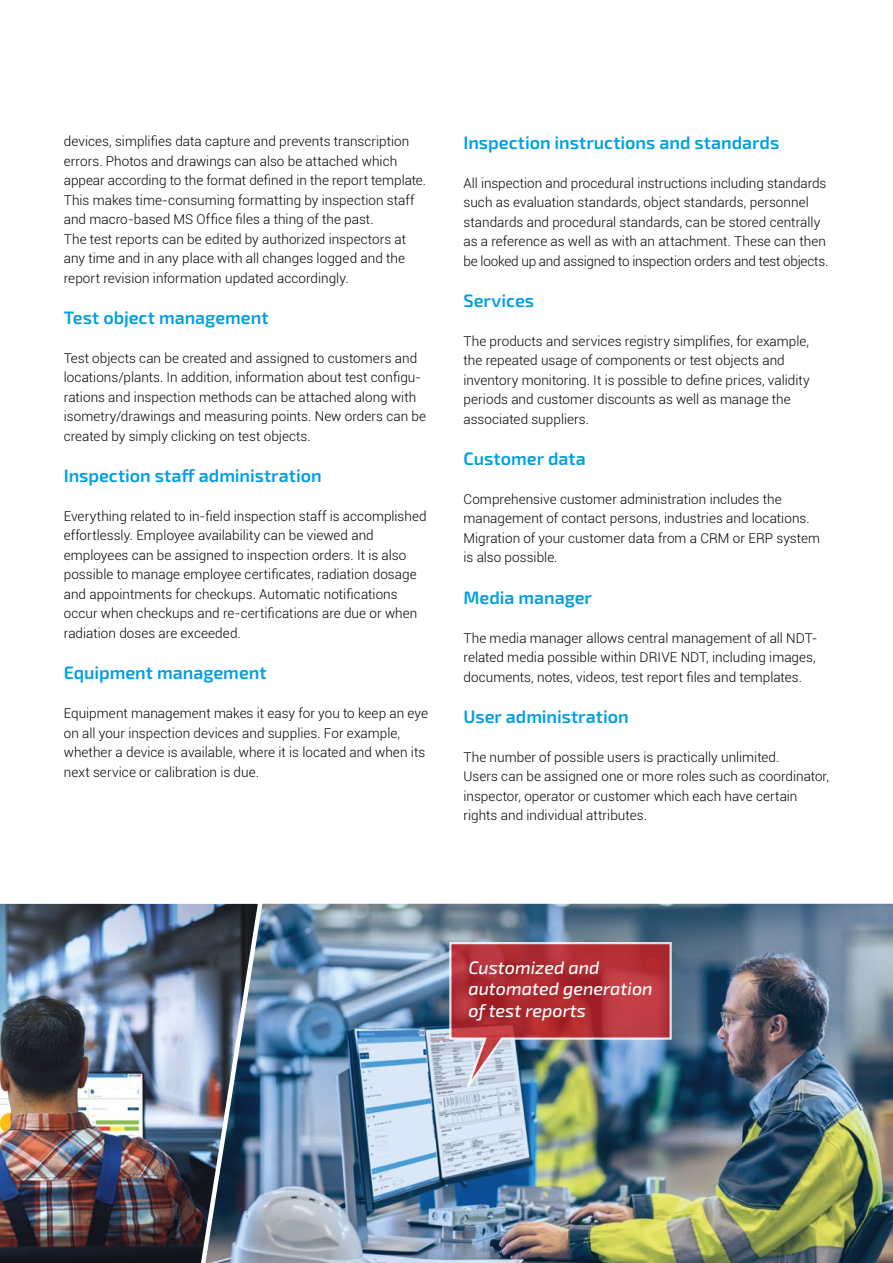
<style>
.page{position:relative;width:893px;height:1263px;background:#fff}
.page>*{position:absolute;margin:0;border:0;box-sizing:border-box;transform-origin:0 0}
.t1{font:600 18px "Exo 2";letter-spacing:-.005em;color:#009fe3}
.t2{font:italic 500 18px/21.6px "Exo 2";color:#fff}
.t3{font:300 13.5px/19.5px "Roboto";letter-spacing:.005em;color:#000}
</style>
<div class="page">
<img style="left:0;top:903px;width:196px;height:360px">
<img style="left:196px;top:903px;width:697px;height:360px">
<img style="left:448px;top:941px;width:225px;height:148px">
<p class="t3" style="left:64px;top:131px;width:364px">devices, simplifies data capture and prevents transcription errors. Photos and drawings can also be attached which appear according to the format defined in the report template.<br>This makes time-consuming formatting by inspection staff and macro-based MS Office files a thing of the past.<br>The test reports can be edited by authorized inspectors at any time and in any place with all changes logged and the report revision information updated accordingly.</p>
<h1 class="t1" style="left:64px;top:304px;width:206px">Test object management</h1>
<p class="t3" style="left:64px;top:348px;width:364px">Test objects can be created and assigned to customers and locations/plants. In addition, information about test configu&shy;rations and inspection methods can be attached along with isometry/drawings and measuring points. New orders can be created by simply clicking on test objects.</p>
<h1 class="t1" style="left:64px;top:462px;width:259px">Inspection staff administration</h1>
<p class="t3" style="left:64px;top:506px;width:364px">Everything related to in-field inspection staff is accomplished effortlessly. Employee availability can be viewed and employees can be assigned to inspection orders. It is also possible to manage employee certificates, radiation dosage and appointments for checkups. Automatic notifications occur when checkups and re-certifications are due or when radiation doses are exceeded.</p>
<h1 class="t1" style="left:64px;top:660px;width:204px">Equipment management</h1>
<p class="t3" style="left:64px;top:703px;width:366px">Equipment management makes it easy for you to keep an eye on all your inspection devices and supplies. For example, whether a device is available, where it is located and when its next service or calibration is due.</p>
<h1 class="t1" style="left:463px;top:129px;width:317px">Inspection instructions and standards</h1>
<p class="t3" style="left:463px;top:173px;width:366px">All inspection and procedural instructions including standards such as evaluation standards, object standards, personnel standards and procedural standards, can be stored centrally as a reference as well as with an attachment. These can then be looked up and assigned to inspection orders and test objects.</p>
<h1 class="t1" style="left:463px;top:287px;width:72px">Services</h1>
<p class="t3" style="left:463px;top:331px;width:348px">The products and services registry simplifies, for example, the repeated usage of components or test objects and inventory monitoring. It is possible to define prices, validity periods and customer discounts as well as manage the associated suppliers.</p>
<h1 class="t1" style="left:463px;top:445px;width:124px">Customer data</h1>
<p class="t3" style="left:463px;top:489px;width:358px">Comprehensive customer administration includes the management of contact persons, industries and locations.<br>Migration of your customer data from a CRM or ERP system is also possible.</p>
<h1 class="t1" style="left:463px;top:584px;width:130px">Media manager</h1>
<p class="t3" style="left:463px;top:627px;width:355px;text-align:justify">The media manager allows central management of all NDT&shy;related media possible within DRIVE NDT, including images, documents, notes, videos, test report files and templates.</p>
<h1 class="t1" style="left:463px;top:703px;width:167px">User administration</h1>
<p class="t3" style="left:463px;top:747px;width:367px">The number of possible users is practically unlimited.<br>Users can be assigned one or more roles such as coordinator, inspector, operator or customer which each have certain rights and individual attributes.</p>
<h1 class="t2" style="left:468px;top:956px;width:186px">Customized and automated generation of test reports</h1>
</div>
